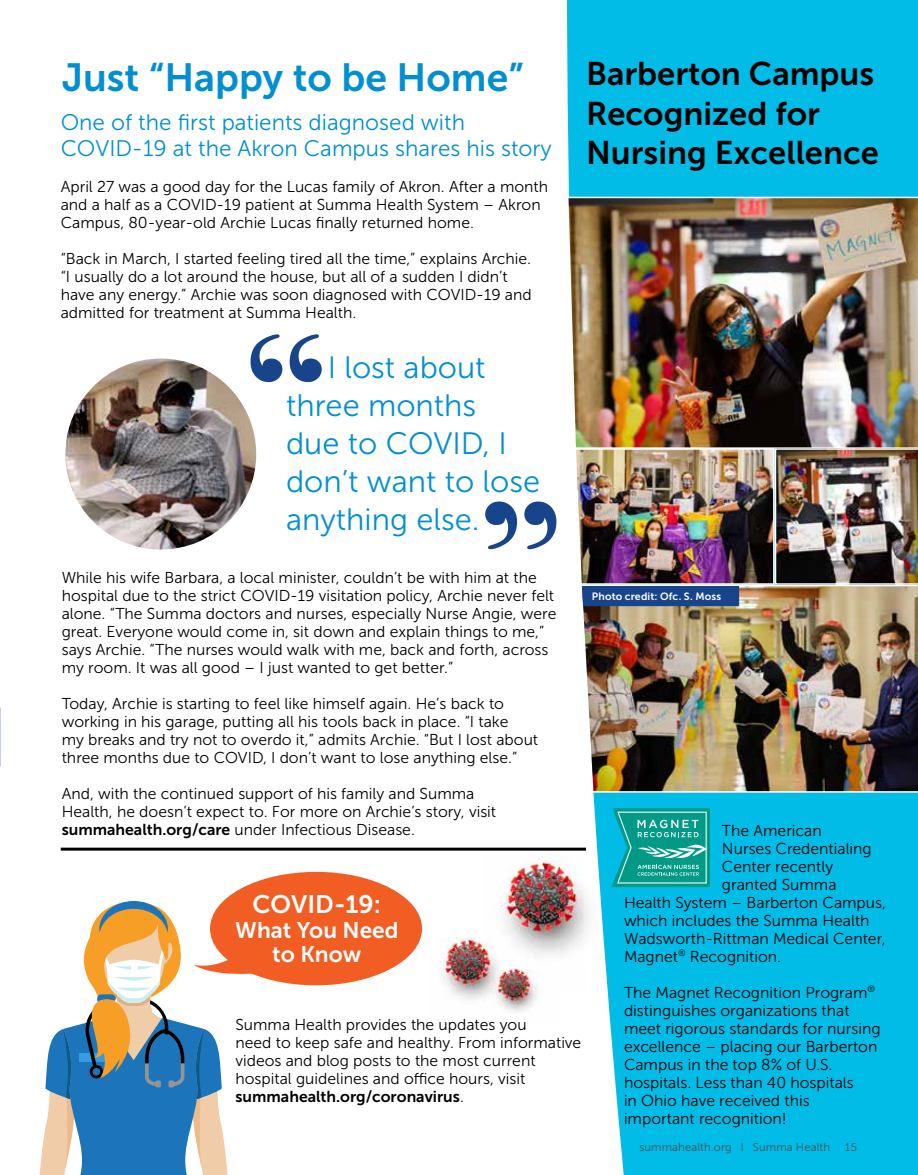
<style>
.page{position:relative;width:918px;height:1175px;background:#fff}
.page>*{position:absolute;margin:0;border:0;box-sizing:border-box;transform-origin:0 0}
.t1{font:39.15px "Museo Sans 700";color:#008fd2}
.t2{font:32.7px/39.2px "Museo Sans 700";color:#000}
.t3{font:30.9px/38.1px "Museo Sans 300";color:#008fd2}
.t4{font:25.35px "Museo Sans 700";color:#fff}
.t5{font:22.5px/25.5px "Museo Sans 300";color:#008fd2}
.t6{font:22.5px/24.6px "Museo Sans 700";color:#fff;text-align:center}
.t7{font:15.75px/18px "Museo Sans 300";color:#000}
.t8{font:15.75px "Museo Sans 700";color:#000}
.t9{font:11.25px "Museo Sans 300";letter-spacing:.015em;color:#4d4d4f}
.t10{font:10.5px "Museo Sans 700";letter-spacing:.015em;color:#fff}
.s1{font-family:"Museo Sans 700"}
.s2{font-family:"Museo Sans 300"}
</style>
<div class="page">
<svg style="left:567px;top:0;width:351px;height:1174px;background:#13c1e8"></svg>
<img style="left:567px;top:196px;width:351px;height:253px">
<img style="left:440px;top:937px;width:119px;height:75px">
<img style="left:559px;top:853px;width:27px;height:140px">
<img style="left:585px;top:853px;width:26px;height:112px">
<img style="left:482px;top:853px;width:78px;height:85px">
<svg style="left:611px;top:808px;width:99px;height:79px;background:#24ab9f"></svg>
<div style="left:210px;top:872px;width:212px;height:113px;background:#f15d22;border-radius:50%"></div>
<svg style="left:40px;top:894px;width:216px;height:280px"></svg>
<img style="left:65px;top:358px;width:191px;height:191px;border-radius:95px">
<svg style="left:251px;top:334px;width:71px;height:48px"></svg>
<svg style="left:485px;top:501px;width:71px;height:48px"></svg>
<hr style="left:61px;top:847px;width:525px;height:3px;background:#000">
<img style="left:580px;top:607px;width:338px;height:186px">
<img style="left:574px;top:447px;width:344px;height:160px">
<h1 class="t1" style="left:62px;top:56px;width:464px">Just “Happy to be Home”</h1>
<h3 class="t5" style="left:61px;top:110px;width:493px">One of the first patients diagnosed with<br>COVID-19 at the Akron Campus shares his story</h3>
<p class="t7" style="left:61px;top:178px;width:489px">April 27 was a good day for the Lucas family of Akron. After a month and a half as a COVID-19 patient at Summa Health System – Akron<br>Campus, 80-year-old Archie Lucas finally returned home.</p>
<p class="t7" style="left:61px;top:250px;width:473px">“Back in March, I started feeling tired all the time,” explains Archie. “I usually do a lot around the house, but all of a sudden I didn’t have any energy.” Archie was soon diagnosed with COVID-19 and admitted for treatment at Summa Health.</p>
<h2 class="t2" style="left:586px;top:54px;width:295px">Barberton Campus<br>Recognized for<br>Nursing Excellence</h2>
<h3 class="t3" style="left:286px;top:348px;width:256px;text-indent:42px">I lost about three months<br>due to COVID, I don’t want to lose anything else.</h3>
<p class="t7" style="left:62px;top:568px;width:496px">While his wife Barbara, a local minister, couldn’t be with him at the hospital due to the strict COVID-19 visitation policy, Archie never felt alone. “The Summa doctors and nurses, especially Nurse Angie, were great. Everyone would come in, sit down and explain things to me,” says Archie. “The nurses would walk with me, back and forth, across my room. It was all good – I just wanted to get better.”</p>
<p class="t7" style="left:62px;top:694px;width:478px">Today, Archie is starting to feel like himself again. He’s back to working in his garage, putting all his tools back in place. “I take<br>my breaks and try not to overdo it,” admits Archie. “But I lost about three months due to COVID, I don’t want to lose anything else.”</p>
<p class="t7" style="left:62px;top:784px;width:436px">And, with the continued support of his family and Summa<br>Health, he doesn’t expect to. For more on Archie’s story, visit <span class="s1">summahealth.org/care</span> under Infectious Disease.</p>
<h3 class="t4" style="left:253px;top:890px;width:130px">COVID-19:</h3>
<h3 class="t6" style="left:235px;top:917px;width:165px">What You Need to Know</h3>
<p class="t7" style="left:235px;top:1016px;width:347px">Summa Health provides the updates you<br>need to keep safe and healthy. From informative videos and blog posts to the most current hospital guidelines and office hours, visit</p>
<p class="t8" style="left:235px;top:1088px;width:230px">summahealth.org/coronavirus<span class="s2">.</span></p>
<p class="t10" style="left:592px;top:591px;width:131px">Photo credit: Ofc. S. Moss</p>
<p class="t7" style="left:722px;top:821px;width:101px">The American</p>
<p class="t7" style="left:722px;top:839px;width:151px">Nurses Credentialing</p>
<p class="t7" style="left:722px;top:857px;width:113px">Center recently</p>
<p class="t7" style="left:722px;top:875px;width:116px">granted Summa</p>
<p class="t7" style="left:624px;top:893px;width:264px">Health System – Barberton Campus,</p>
<p class="t7" style="left:624px;top:911px;width:247px">which includes the Summa Health</p>
<p class="t7" style="left:624px;top:929px;width:263px">Wadsworth-Rittman Medical Center,</p>
<p class="t7" style="left:624px;top:947px;width:159px">Magnet<sup>®</sup> Recognition.</p>
<p class="t7" style="left:624px;top:983px;width:258px">The Magnet Recognition Program<sup>® </sup>distinguishes organizations that meet rigorous standards for nursing excellence – placing our Barberton<br>Campus in the top 8% of U.S. hospitals. Less than 40 hospitals<br>in Ohio have received this important recognition!</p>
<p class="t9" style="left:639px;top:1141px;width:192px">summahealth.org I Summa Health</p>
<p class="t9" style="left:845px;top:1141px;width:13px">15</p>
</div>
